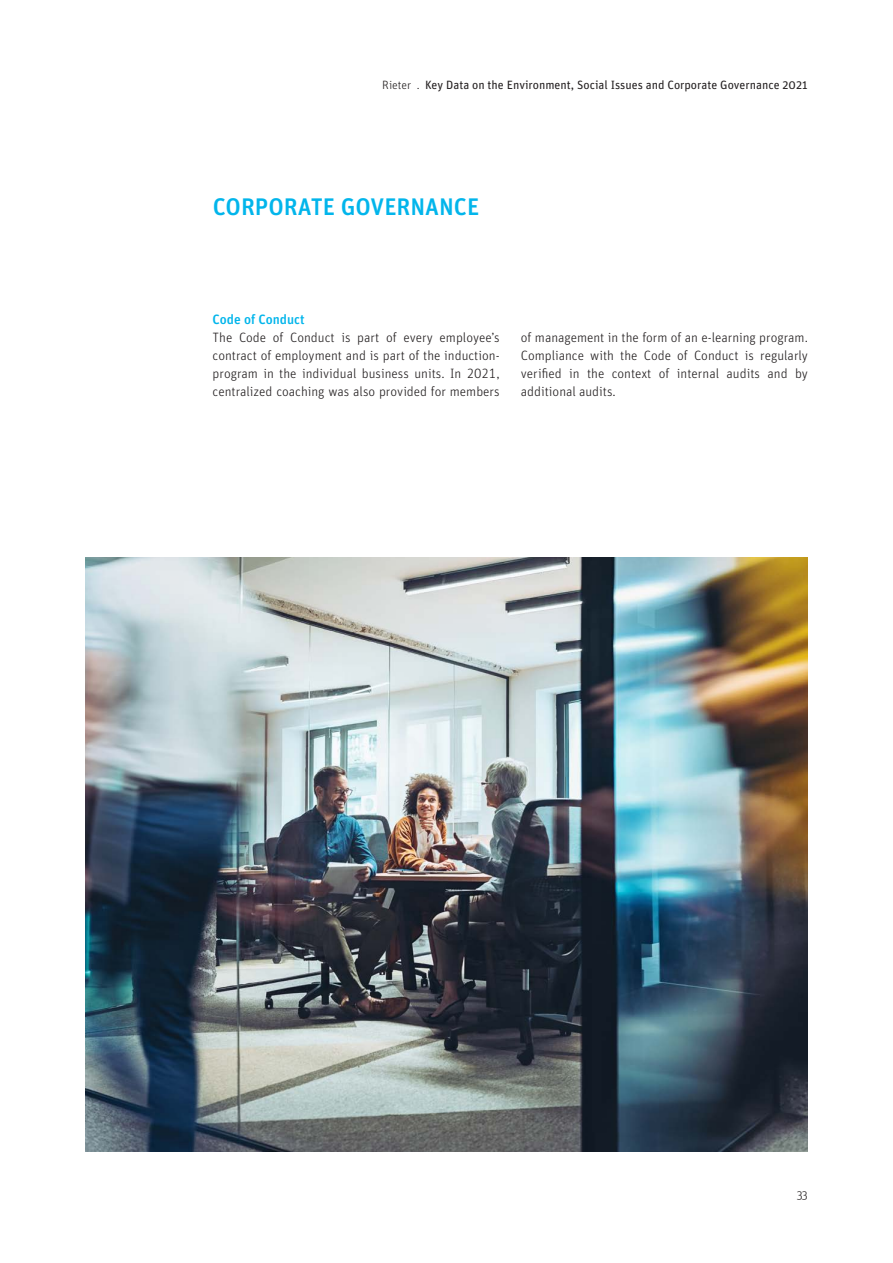
<style>
.page{position:relative;width:893px;height:1263px;background:#fff}
.page>*{position:absolute;margin:0;border:0;box-sizing:border-box;transform-origin:0 0}
._02_Headline_level_0{font:500 24px "Unit Pro";color:#02b5eb}
._03_Body_text{font:300 13.5px/18px "Unit Pro";color:#231f20;text-align:justify}
._02_Headline_level_3{font:500 13.5px "Unit Pro";color:#02b5eb}
.t1{font:12px "Unit Pro";color:#231f20}
.t2{font:300 12px "Unit Pro";color:#231f20}
.s1{font-weight:300}
</style>
<div class="page">
<img style="left:85px;top:557px;width:723px;height:595px">
<p class="t1" style="left:382px;top:76px;width:427px"><span class="s1">Rieter .</span> Key Data on the Environment, Social Issues and Corporate Governance 2021</p>
<p class="_02_Headline_level_0" style="left:213px;top:189px;width:268px">CORPORATE GOVERNANCE</p>
<p class="_02_Headline_level_3" style="left:213px;top:310px;width:94px">Code of Conduct</p>
<p class="_03_Body_text" style="left:213px;top:328px;width:289px">The Code of Conduct is part of every employee’s contract of employment and is part of the induction&shy;program in the individual business units. In 2021, centralized coaching was also provided for members</p>
<p class="_03_Body_text" style="left:521px;top:328px;width:289px">of management in the form of an e-learning program.<br>Compliance with the Code of Conduct is regularly verified in the context of internal audits and by additional audits.</p>
<p class="t2" style="left:797px;top:1187px;width:13px">33</p>
</div>
